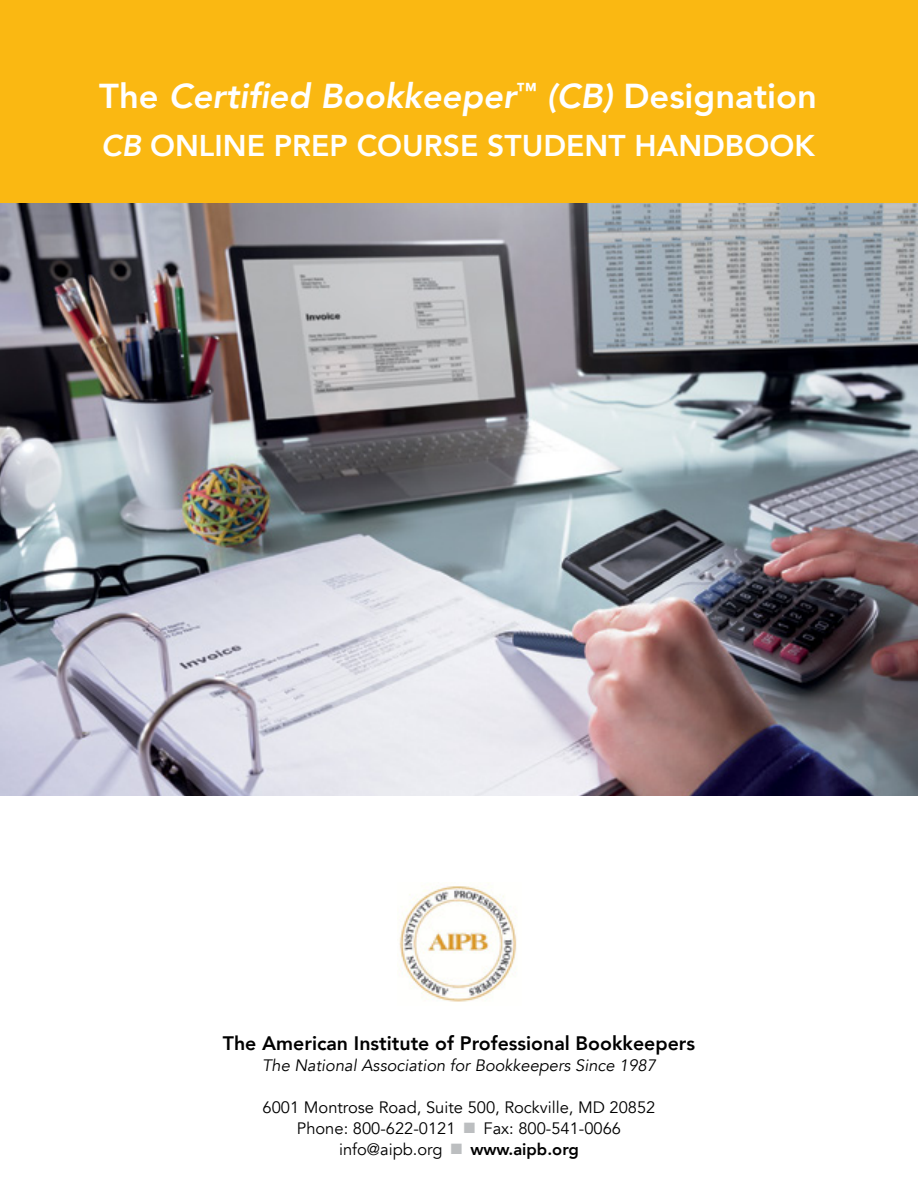
<style>
.page{position:relative;width:918px;height:1188px;background:#fff}
.page>*{position:absolute;margin:0;border:0;box-sizing:border-box;transform-origin:0 0}
.t1{font:italic 800 34.5px "Avenir";color:#fff}
.t2{font:800 30px "Avenir";color:#fff}
.t3{font:800 19.5px "Avenir";color:#000}
.t4{font:16.5px/21px "Avenir";color:#000;text-align:center}
.t5{font:italic 16.5px "Avenir";color:#000}
.s1{font-style:normal}
.s2{font-style:italic}
.s3{color:#bcbec0}
.s4{font-weight:800}
</style>
<div class="page">
<div style="left:0;top:0;width:918px;height:205px;background:#fab812"></div>
<img style="left:0;top:203px;width:918px;height:593px">
<img style="left:399px;top:886px;width:118px;height:116px">
<h1 class="t1" style="left:99px;top:76px;width:719px"><span class="s1">The</span> Certified Bookkeeper<sup>™</sup> (CB) <span class="s1">Designation</span></h1>
<h2 class="t2" style="left:101px;top:123px;width:715px"><span class="s2">CB</span> ONLINE PREP COURSE STUDENT HANDBOOK</h2>
<p class="t3" style="left:223px;top:1028px;width:474px">The American Institute of Professional Bookkeepers</p>
<p class="t5" style="left:262px;top:1055px;width:395px">The National Association for Bookkeepers Since 1987</p>
<p class="t4" style="left:263px;top:1097px;width:394px">6001 Montrose Road, Suite 500, Rockville, MD 20852<br>Phone: 800-622-0121 <span class="s3">■</span> Fax: 800-541-0066 info@aipb.org <span class="s3">■</span> <span class="s4">www.aipb.org</span></p>
</div>
